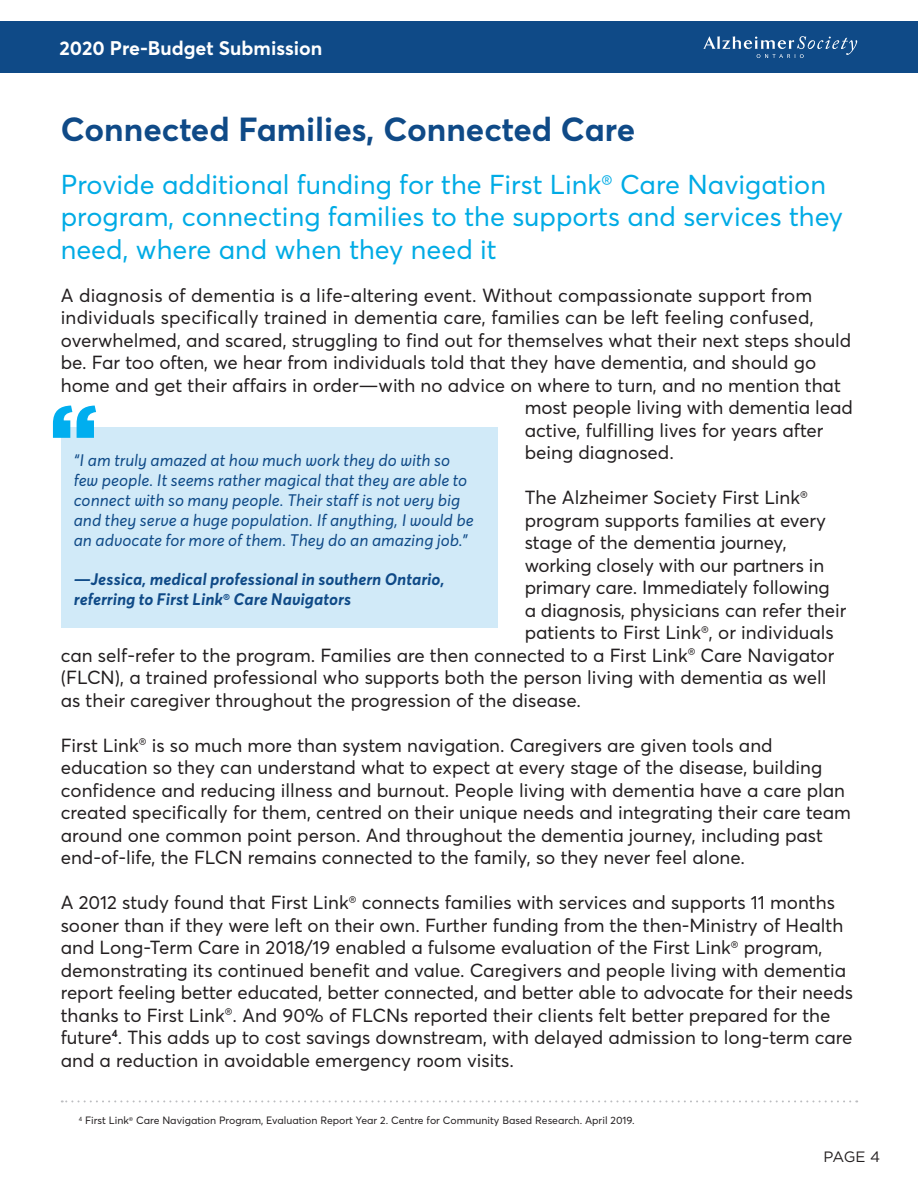
<style>
.page{position:relative;width:918px;height:1188px;background:#fff}
.page>*{position:absolute;margin:0;border:0;box-sizing:border-box;transform-origin:0 0}
.DB_Header{font:700 33px "Averta";color:#0f4a87}
.LB_subhead{font:27px/32.4px "Averta";color:#00abe5}
.t1{font:700 19.5px "Averta";color:#fff}
.body{font:18.75px/22.5px "Averta";color:#231f20}
.pull_quote{font:italic 16.5px/19.8px "Averta";color:#0f4a87}
.pull_quote-2{font:italic 700 16.5px/19.8px "Averta";color:#0f4a87}
.t2{font:15px "Gotham";color:#231f20}
.Footnotes{font:10.5px "Averta";color:#231f20}
</style>
<div class="page">
<div style="left:0;top:22px;width:918px;height:51px;background:#0f4a87"></div>
<svg style="left:703px;top:36px;width:154px;height:22px"></svg>
<svg style="left:62px;top:1100px;width:788px;height:2px"></svg>
<div style="left:62px;top:428px;width:436px;height:200px;background:#d1eaf8"></div>
<svg style="left:53px;top:406px;width:43px;height:32px"></svg>
<p class="t1" style="left:59px;top:35px;width:265px">2020 Pre-Budget Submission</p>
<p class="DB_Header" style="left:61px;top:109px;width:576px">Connected Families, Connected Care</p>
<p class="LB_subhead" style="left:61px;top:168px;width:784px">Provide additional funding for the First Link<sup>®</sup> Care Navigation program, connecting families to the supports and services they need, where and when they need it</p>
<p class="body" style="left:61px;top:284px;width:753px">A diagnosis of dementia is a life-altering event. Without compassionate support from</p>
<p class="body" style="left:61px;top:306px;width:754px">individuals specifically trained in dementia care, families can be left feeling confused,</p>
<p class="body" style="left:61px;top:329px;width:792px">overwhelmed, and scared, struggling to find out for themselves what their next steps should</p>
<p class="body" style="left:61px;top:351px;width:757px">be. Far too often, we hear from individuals told that they have dementia, and should go</p>
<p class="body" style="left:61px;top:374px;width:782px">home and get their affairs in order—with no advice on where to turn, and no mention that</p>
<p class="body" style="left:525px;top:396px;width:330px">most people living with dementia lead</p>
<p class="body" style="left:525px;top:419px;width:300px">active, fulfilling lives for years after</p>
<p class="body" style="left:525px;top:441px;width:151px">being diagnosed.</p>
<p class="body" style="left:525px;top:486px;width:285px">The Alzheimer Society First Link<sup>®</sup></p>
<p class="body" style="left:525px;top:509px;width:303px">program supports families at every</p>
<p class="body" style="left:525px;top:531px;width:264px">stage of the dementia journey,</p>
<p class="body" style="left:525px;top:554px;width:301px">working closely with our partners in</p>
<p class="body" style="left:525px;top:576px;width:307px">primary care. Immediately following</p>
<p class="body" style="left:525px;top:599px;width:323px">a diagnosis, physicians can refer their</p>
<p class="body" style="left:525px;top:621px;width:311px">patients to First Link<sup>®</sup>, or individuals</p>
<p class="body" style="left:61px;top:644px;width:775px">can self-refer to the program. Families are then connected to a First Link<sup>®</sup> Care Navigator</p>
<p class="body" style="left:61px;top:666px;width:767px">(FLCN), a trained professional who supports both the person living with dementia as well</p>
<p class="body" style="left:61px;top:689px;width:522px">as their caregiver throughout the progression of the disease.</p>
<p class="body" style="left:61px;top:734px;width:792px">First Link<sup>®</sup> is so much more than system navigation. Caregivers are given tools and education so they can understand what to expect at every stage of the disease, building confidence and reducing illness and burnout. People living with dementia have a care plan created specifically for them, centred on their unique needs and integrating their care team around one common point person. And throughout the dementia journey, including past end-of-life, the FLCN remains connected to the family, so they never feel alone.</p>
<p class="body" style="left:61px;top:891px;width:794px">A 2012 study found that First Link<sup>®</sup> connects families with services and supports 11 months sooner than if they were left on their own. Further funding from the then-Ministry of Health and Long-Term Care in 2018/19 enabled a fulsome evaluation of the First Link<sup>®</sup> program, demonstrating its continued benefit and value. Caregivers and people living with dementia report feeling better educated, better connected, and better able to advocate for their needs thanks to First Link<sup>®</sup>. And 90% of FLCNs reported their clients felt better prepared for the future<sup>4</sup>. This adds up to cost savings downstream, with delayed admission to long-term care and a reduction in avoidable emergency room visits.</p>
<p class="pull_quote" style="left:74px;top:451px;width:401px">“I am truly amazed at how much work they do with so few people. It seems rather magical that they are able to connect with so many people. Their staff is not very big and they serve a huge population. If anything, I would be an advocate for more of them. They do an amazing job.”</p>
<p class="pull_quote-2" style="left:74px;top:571px;width:372px">—Jessica, medical professional in southern Ontario, referring to First Link<sup>®</sup> Care Navigators</p>
<p class="Footnotes" style="left:79px;top:1114px;width:557px"><sup>4</sup> First Link<sup>®</sup> Care Navigation Program, Evaluation Report Year 2. Centre for Community Based Research. April 2019.</p>
<p class="t2" style="left:824px;top:1148px;width:58px">PAGE 4</p>
</div>
